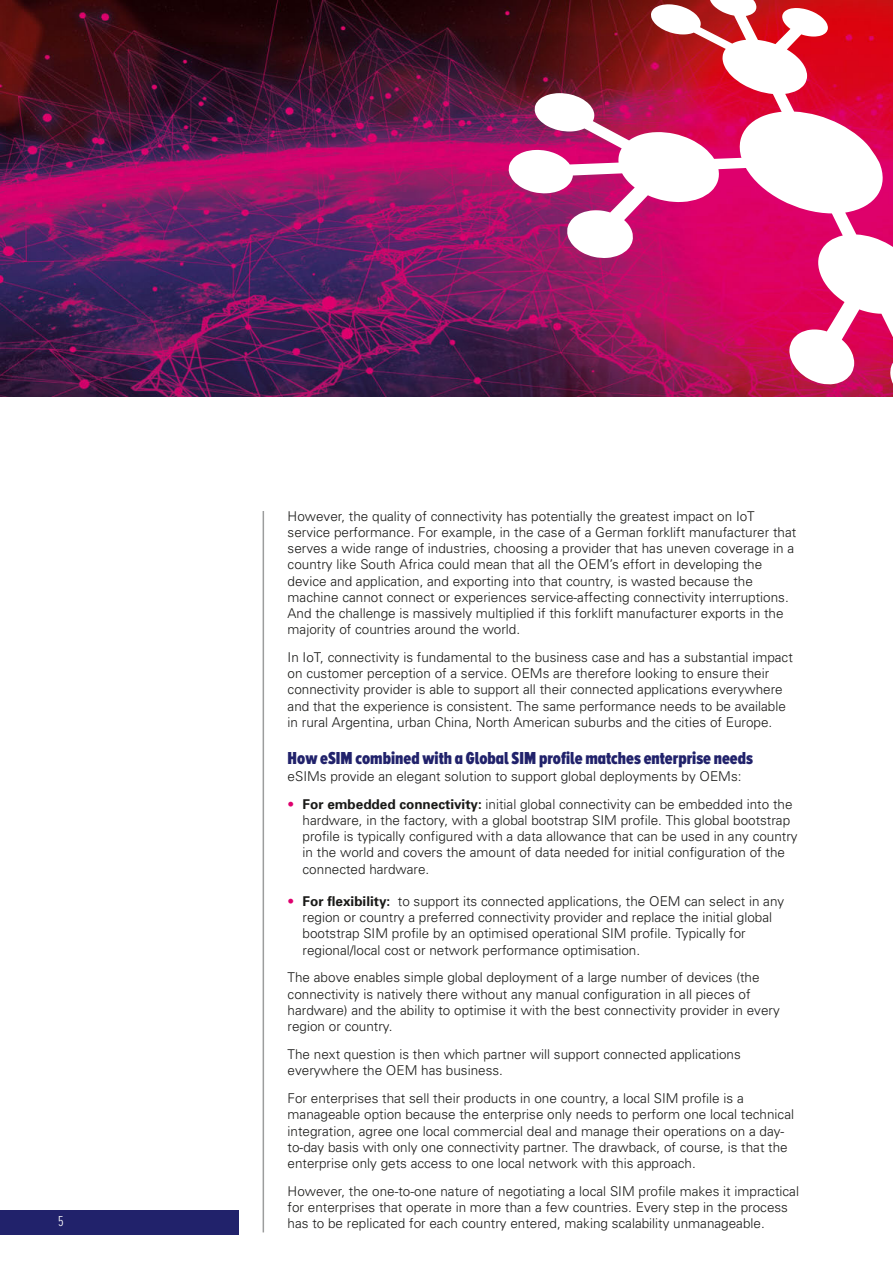
<style>
.page{position:relative;width:893px;height:1263px;background:#fff}
.page>*{position:absolute;margin:0;border:0;box-sizing:border-box;transform-origin:0 0}
.t1{font:900 18px "Proxima Nova A Ex Cn";color:#21226b}
.t2{font:300 15px "Proxima Nova A Ex Cn";color:#fff}
.t3{font:300 13.5px/16.2px "Univers";color:#1a1a18}
.s1{color:#de006e}
.s2{font-weight:700}
</style>
<div class="page">
<div style="left:0;top:1210px;width:239px;height:24px;background:#21226b"></div>
<hr style="left:263px;top:511px;width:1px;height:721px;background:#9c9d9d">
<img style="left:0;top:0;width:509px;height:396px">
<svg style="left:509px;top:0;width:384px;height:396px"></svg>
<p class="t3" style="left:288px;top:509px;width:510px">However, the quality of connectivity has potentially the greatest impact on IoT service performance. For example, in the case of a German forklift manufacturer that serves a wide range of industries, choosing a provider that has uneven coverage in a country like South Africa could mean that all the OEM’s effort in developing the device and application, and exporting into that country, is wasted because the machine cannot connect or experiences service-affecting connectivity interruptions.<br>And the challenge is massively multiplied if this forklift manufacturer exports in the majority of countries around the world.</p>
<p class="t3" style="left:288px;top:650px;width:507px">In IoT, connectivity is fundamental to the business case and has a substantial impact on customer perception of a service. OEMs are therefore looking to ensure their connectivity provider is able to support all their connected applications everywhere and that the experience is consistent. The same performance needs to be available in rural Argentina, urban China, North American suburbs and the cities of Europe.</p>
<h1 class="t1" style="left:288px;top:752px;width:467px">How eSIM combined with a Global SIM profile matches enterprise needs</h1>
<p class="t3" style="left:288px;top:769px;width:455px">eSIMs provide an elegant solution to support global deployments by OEMs:</p>
<p class="t3" style="left:303px;top:797px;width:497px;text-indent:-15px"><span class="s1">•</span> <span class="s2">For embedded connectivity:</span> initial global connectivity can be embedded into the hardware, in the factory, with a global bootstrap SIM profile. This global bootstrap profile is typically configured with a data allowance that can be used in any country in the world and covers the amount of data needed for initial configuration of the connected hardware.</p>
<p class="t3" style="left:303px;top:894px;width:483px;text-indent:-15px"><span class="s1">•</span> <span class="s2">For flexibility:</span> to support its connected applications, the OEM can select in any region or country a preferred connectivity provider and replace the initial global bootstrap SIM profile by an optimised operational SIM profile. Typically for regional/local cost or network performance optimisation.</p>
<p class="t3" style="left:288px;top:971px;width:494px">The above enables simple global deployment of a large number of devices (the connectivity is natively there without any manual configuration in all pieces of hardware) and the ability to optimise it with the best connectivity provider in every region or country.</p>
<p class="t3" style="left:288px;top:1047px;width:455px">The next question is then which partner will support connected applications everywhere the OEM has business.</p>
<p class="t3" style="left:288px;top:1091px;width:508px">For enterprises that sell their products in one country, a local SIM profile is a manageable option because the enterprise only needs to perform one local technical integration, agree one local commercial deal and manage their operations on a day&shy;to-day basis with only one connectivity partner. The drawback, of course, is that the enterprise only gets access to one local network with this approach.</p>
<p class="t3" style="left:288px;top:1184px;width:513px">However, the one-to-one nature of negotiating a local SIM profile makes it impractical for enterprises that operate in more than a few countries. Every step in the process</p>
<p class="t2" style="left:58px;top:1216px;width:7px">5</p>
<p class="t3" style="left:288px;top:1216px;width:479px">has to be replicated for each country entered, making scalability unmanageable.</p>
</div>
